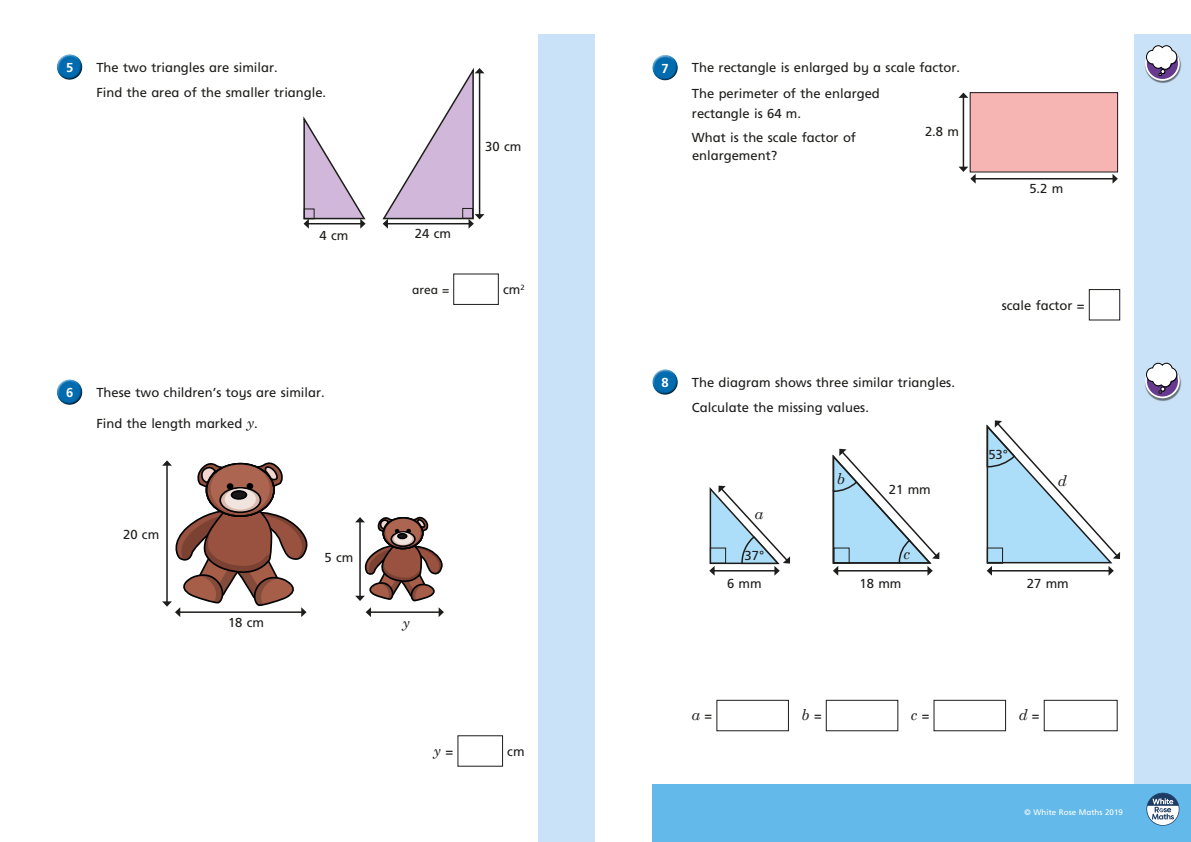
<style>
.page{position:relative;width:1191px;height:842px;background:#fff}
.page>*{position:absolute;margin:0;border:0;box-sizing:border-box;transform-origin:0 0}
.t1{font:italic 15px "Century Schoolbook";color:#1d1d1b}
.t2{font:13px/25.7px "Frutiger Inf";color:#1d1d1b}
.t3{font:700 13px "Frutiger Inf";color:#fff}
.t4{font:12px "Frutiger Inf";color:#1d1d1b}
.t5{font:8px "Frutiger Inf";color:#fff}
.s1{font-family:"Century Schoolbook";font-style:italic;font-size:15px}
.s2{font-family:"Frutiger Inf";font-style:normal;font-size:13px}
</style>
<div class="page">
<div style="left:539px;top:34px;width:99px;height:808px;background:#c9e2f7"></div>
<div style="left:1134px;top:34px;width:57px;height:808px;background:#c9e2f7"></div>
<div style="left:595px;top:0;width:47px;height:842px;background:#fff"></div>
<div style="left:57px;top:54px;width:26px;height:20px;background:#fff;opacity:.75"></div>
<div style="left:57px;top:58px;width:27px;height:23px;background:#1d1d1b;opacity:.75"></div>
<div style="left:453px;top:274px;width:46px;height:31px;border:1px solid #1d1d1b"></div>
<div style="left:57px;top:379px;width:26px;height:20px;background:#fff;opacity:.75"></div>
<div style="left:57px;top:383px;width:27px;height:23px;background:#1d1d1b;opacity:.75"></div>
<div style="left:652px;top:785px;width:539px;height:57px;background:#63b9e9"></div>
<svg style="left:1146px;top:793px;width:33px;height:33px"></svg>
<div style="left:652px;top:54px;width:26px;height:21px;background:#fff;opacity:.75"></div>
<div style="left:652px;top:59px;width:27px;height:22px;background:#1d1d1b;opacity:.75"></div>
<div style="left:1089px;top:289px;width:31px;height:31px;border:1px solid #1d1d1b"></div>
<div style="left:652px;top:369px;width:26px;height:20px;background:#fff;opacity:.75"></div>
<div style="left:652px;top:373px;width:27px;height:23px;background:#1d1d1b;opacity:.75"></div>
<svg style="left:832px;top:449px;width:107px;height:127px"></svg>
<svg style="left:986px;top:420px;width:134px;height:156px"></svg>
<svg style="left:709px;top:486px;width:81px;height:90px"></svg>
<div style="left:716px;top:700px;width:73px;height:31px;border:1px solid #1d1d1b"></div>
<div style="left:826px;top:700px;width:72px;height:31px;border:1px solid #1d1d1b"></div>
<div style="left:933px;top:700px;width:73px;height:31px;border:1px solid #1d1d1b"></div>
<div style="left:1043px;top:700px;width:74px;height:31px;border:1px solid #1d1d1b"></div>
<img style="left:1145px;top:54px;width:36px;height:29px">
<svg style="left:1146px;top:47px;width:32px;height:33px"></svg>
<div style="left:1145px;top:46px;width:34px;height:35px;border:2px solid #fff;border-radius:50%"></div>
<svg style="left:1146px;top:45px;width:31px;height:31px"></svg>
<img style="left:1145px;top:372px;width:36px;height:29px">
<svg style="left:1146px;top:364px;width:32px;height:33px"></svg>
<div style="left:1145px;top:364px;width:34px;height:34px;border:2px solid #fff;border-radius:50%"></div>
<svg style="left:1146px;top:363px;width:31px;height:31px"></svg>
<svg style="left:303px;top:117px;width:63px;height:112px"></svg>
<svg style="left:382px;top:68px;width:102px;height:161px"></svg>
<svg style="left:162px;top:460px;width:146px;height:157px"></svg>
<svg style="left:355px;top:516px;width:89px;height:101px"></svg>
<div style="left:970px;top:93px;width:147px;height:79px;background:#f6b4b3"></div>
<div style="left:969px;top:92px;width:149px;height:80px;border:1px solid #1d1d1b"></div>
<hr style="left:962px;top:97px;width:2px;height:71px;background:#1d1d1b">
<svg style="left:958px;top:93px;width:10px;height:5px"></svg>
<hr style="left:974px;top:178px;width:139px;height:1px;background:#1d1d1b">
<svg style="left:959px;top:167px;width:16px;height:16px"></svg>
<svg style="left:1112px;top:174px;width:5px;height:10px"></svg>
<div style="left:304px;top:208px;width:10px;height:11px;border:1px solid #1d1d1b"></div>
<div style="left:462px;top:208px;width:11px;height:11px;border:1px solid #1d1d1b"></div>
<p class="t3" style="left:66px;top:60px;width:9px">5</p>
<p class="t2" style="left:96px;top:54px;width:231px">The two triangles are similar.<br>Find the area of the smaller triangle.</p>
<p class="t2" style="left:319px;top:222px;width:30px">4 cm</p>
<p class="t2" style="left:415px;top:221px;width:38px">24 cm</p>
<p class="t2" style="left:485px;top:134px;width:38px">30 cm</p>
<p class="t3" style="left:66px;top:385px;width:9px">6</p>
<p class="t2" style="left:96px;top:379px;width:230px">These two children’s toys are similar.</p>
<p class="t2" style="left:96px;top:411px;width:163px">Find the length marked <span class="s1">y</span>.</p>
<p class="t2" style="left:123px;top:521px;width:38px">20 cm</p>
<p class="t2" style="left:324px;top:545px;width:30px">5 cm</p>
<p class="t4" style="left:412px;top:283px;width:39px">area =</p>
<p class="t2" style="left:503px;top:277px;width:23px">cm<sup>2</sup></p>
<p class="t2" style="left:228px;top:609px;width:38px">18 cm</p>
<p class="t1" style="left:402px;top:613px;width:9px">y</p>
<p class="t1" style="left:433px;top:741px;width:21px">y <span class="s2">=</span></p>
<p class="t2" style="left:507px;top:738px;width:19px">cm</p>
<p class="t3" style="left:661px;top:60px;width:9px">7</p>
<p class="t2" style="left:692px;top:55px;width:270px">The rectangle is enlarged by a scale factor.<br>The perimeter of the enlarged</p>
<p class="t2" style="left:692px;top:101px;width:166px;line-height:23.7px">rectangle is 64 m.<br>What is the scale factor of</p>
<p class="t2" style="left:692px;top:142px;width:87px">enlargement?</p>
<p class="t2" style="left:925px;top:119px;width:35px">2.8 m</p>
<p class="t2" style="left:1029px;top:176px;width:35px">5.2 m</p>
<p class="t3" style="left:661px;top:375px;width:9px">8</p>
<p class="t2" style="left:692px;top:369px;width:264px">The diagram shows three similar triangles.<br>Calculate the missing values.</p>
<p class="t1" style="left:754px;top:505px;width:10px">a</p>
<p class="t2" style="left:744px;top:543px;width:21px">37°</p>
<p class="t1" style="left:837px;top:470px;width:10px">b</p>
<p class="t2" style="left:889px;top:476px;width:43px">21 mm</p>
<p class="t1" style="left:903px;top:544px;width:8px">c</p>
<p class="t2" style="left:1001px;top:292px;width:84px">scale factor =</p>
<p class="t2" style="left:988px;top:441px;width:21px">53°</p>
<p class="t1" style="left:1057px;top:471px;width:11px">d</p>
<p class="t2" style="left:727px;top:570px;width:36px">6 mm</p>
<p class="t2" style="left:859px;top:570px;width:43px">18 mm</p>
<p class="t2" style="left:1027px;top:570px;width:43px">27 mm</p>
<p class="t1" style="left:692px;top:706px;width:22px">a <span class="s2">=</span></p>
<p class="t1" style="left:801px;top:706px;width:22px">b <span class="s2">=</span></p>
<p class="t1" style="left:911px;top:706px;width:20px">c <span class="s2">=</span></p>
<p class="t1" style="left:1018px;top:706px;width:22px">d <span class="s2">=</span></p>
<p class="t5" style="left:1024px;top:808px;width:100px">© White Rose Maths 2019</p>
</div>
